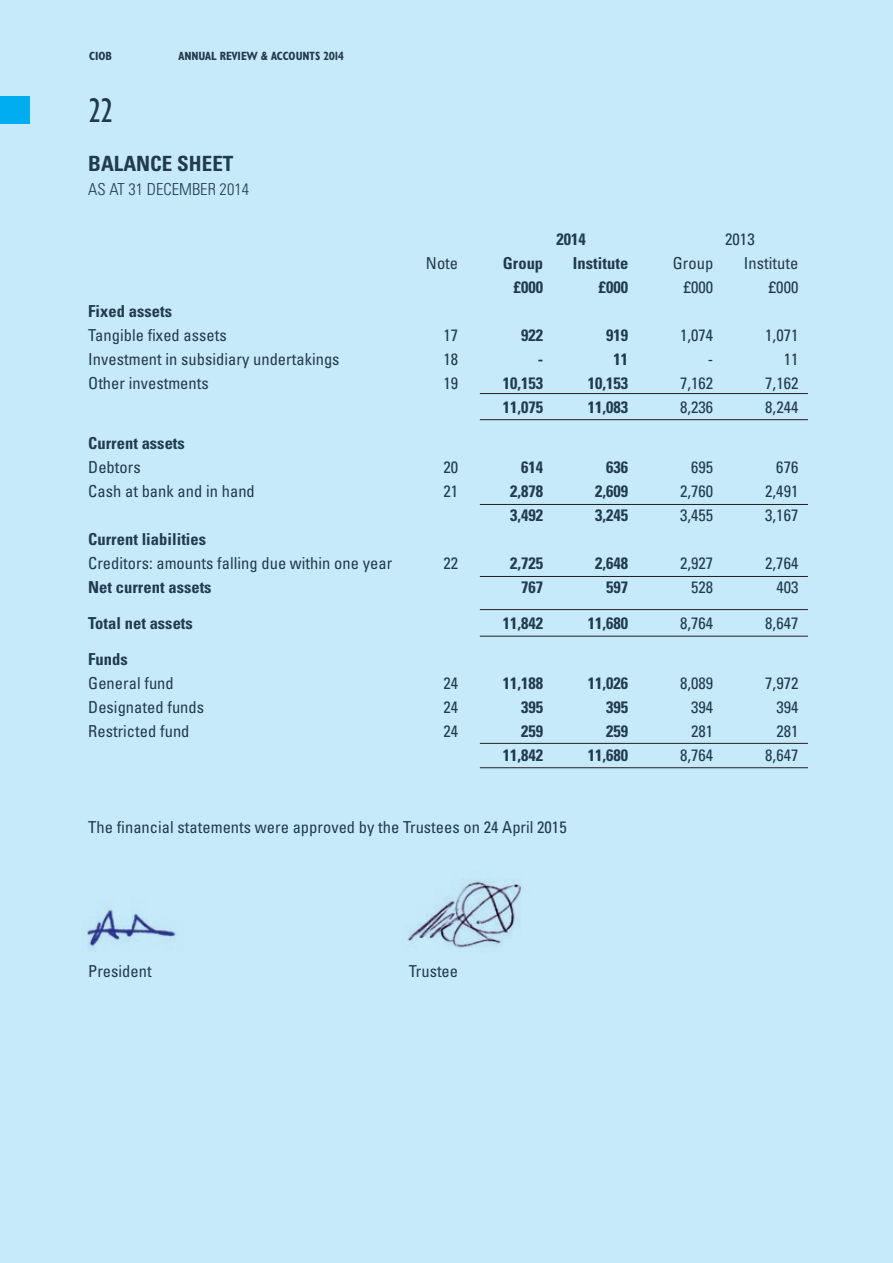
<style>
.page{position:relative;width:893px;height:1263px;background:#c6eafa}
.page>*{position:absolute;margin:0;border:0;box-sizing:border-box;transform-origin:0 0}
.t1{font:condensed 34.5px "Humanist 521 BT";color:#213a4f}
.t2{font:700 condensed 21px "Univers";color:#213a4f}
.t3{font:condensed 16.5px/24px "Univers";color:#213a4f}
.t4{font:700 condensed 16.5px/24px "Univers";color:#213a4f}
.t5{font:300 condensed 16.5px "Univers";color:#213a4f}
.t6{font:700 condensed 12px "Humanist 521 BT";color:#213a4f}
.s1{font-weight:700}
.s2{font-weight:400}
</style>
<div class="page">
<hr style="left:480px;top:419px;width:328px;height:1px;background:#231f20">
<hr style="left:480px;top:393px;width:328px;height:1px;background:#231f20">
<hr style="left:480px;top:636px;width:328px;height:1px;background:#231f20">
<hr style="left:480px;top:609px;width:328px;height:1px;background:#231f20">
<hr style="left:480px;top:576px;width:328px;height:1px;background:#231f20">
<hr style="left:480px;top:504px;width:328px;height:1px;background:#231f20">
<hr style="left:480px;top:743px;width:328px;height:1px;background:#231f20">
<hr style="left:480px;top:767px;width:328px;height:1px;background:#231f20">
<img style="left:87px;top:909px;width:89px;height:42px">
<img style="left:407px;top:880px;width:114px;height:68px">
<div style="left:0;top:96px;width:30px;height:27px;background:#00aeef"></div>
<p class="t6" style="left:89px;top:49px;width:24px">CIOB</p>
<p class="t1" style="left:89px;top:90px;width:25px">22</p>
<p class="t6" style="left:179px;top:49px;width:167px">ANNUAL REVIEW &amp; ACCOUNTS 2014</p>
<p class="t2" style="left:88px;top:151px;width:147px">BALANCE SHEET</p>
<p class="t5" style="left:88px;top:180px;width:162px">AS AT 31 DECEMBER 2014</p>
<p class="t3" style="left:88px;top:299px;width:140px"><span class="s1">Fixed assets<br></span>Tangible fixed assets</p>
<p class="t4" style="left:557px;top:227px;width:31px">2014</p>
<p class="t3" style="left:725px;top:227px;width:31px">2013</p>
<p class="t3" style="left:426px;top:251px;width:34px">Note</p>
<p class="t4" style="left:503px;top:251px;width:42px">Group</p>
<p class="t4" style="left:573px;top:251px;width:57px">Institute</p>
<p class="t3" style="left:673px;top:251px;width:42px">Group</p>
<p class="t3" style="left:744px;top:251px;width:56px">Institute</p>
<p class="t4" style="left:514px;top:275px;width:31px">£000</p>
<p class="t4" style="left:599px;top:275px;width:31px">£000</p>
<p class="t3" style="left:684px;top:275px;width:31px">£000</p>
<p class="t3" style="left:769px;top:275px;width:31px">£000</p>
<p class="t3" style="left:443px;top:323px;width:16px">17</p>
<p class="t4" style="left:521px;top:323px;width:24px">922</p>
<p class="t4" style="left:606px;top:323px;width:24px">919</p>
<p class="t3" style="left:680px;top:323px;width:35px">1,074</p>
<p class="t3" style="left:765px;top:323px;width:35px">1,071</p>
<p class="t3" style="left:88px;top:347px;width:253px">Investment in subsidiary undertakings</p>
<p class="t3" style="left:443px;top:347px;width:16px">18</p>
<p class="t4" style="left:538px;top:347px;width:7px">-</p>
<p class="t4" style="left:614px;top:347px;width:16px">11</p>
<p class="t3" style="left:708px;top:347px;width:7px">-</p>
<p class="t3" style="left:784px;top:347px;width:16px">11</p>
<p class="t3" style="left:88px;top:371px;width:122px">Other investments</p>
<p class="t3" style="left:443px;top:371px;width:16px">19</p>
<p class="t4" style="left:503px;top:371px;width:42px">10,153</p>
<p class="t4" style="left:588px;top:371px;width:42px">10,153</p>
<p class="t3" style="left:680px;top:371px;width:35px">7,162</p>
<p class="t3" style="left:765px;top:371px;width:35px">7,162</p>
<p class="t4" style="left:503px;top:395px;width:42px">11,075</p>
<p class="t4" style="left:588px;top:395px;width:42px">11,083</p>
<p class="t3" style="left:680px;top:395px;width:35px">8,236</p>
<p class="t3" style="left:765px;top:395px;width:35px">8,244</p>
<p class="t4" style="left:88px;top:431px;width:98px">Current assets<br><span class="s2">Debtors</span></p>
<p class="t3" style="left:443px;top:455px;width:16px">20</p>
<p class="t4" style="left:521px;top:455px;width:24px">614</p>
<p class="t4" style="left:606px;top:455px;width:24px">636</p>
<p class="t3" style="left:691px;top:455px;width:24px">695</p>
<p class="t3" style="left:776px;top:455px;width:24px">676</p>
<p class="t3" style="left:88px;top:479px;width:168px">Cash at bank and in hand</p>
<p class="t3" style="left:443px;top:479px;width:16px">21</p>
<p class="t4" style="left:510px;top:479px;width:35px">2,878</p>
<p class="t4" style="left:595px;top:479px;width:35px">2,609</p>
<p class="t3" style="left:680px;top:479px;width:35px">2,760</p>
<p class="t3" style="left:765px;top:479px;width:35px">2,491</p>
<p class="t4" style="left:510px;top:503px;width:35px">3,492</p>
<p class="t4" style="left:595px;top:503px;width:35px">3,245</p>
<p class="t3" style="left:680px;top:503px;width:35px">3,455</p>
<p class="t3" style="left:765px;top:503px;width:35px">3,167</p>
<p class="t3" style="left:88px;top:527px;width:305px"><span class="s1">Current liabilities<br></span>Creditors: amounts falling due within one year</p>
<p class="t3" style="left:443px;top:551px;width:16px">22</p>
<p class="t4" style="left:510px;top:551px;width:35px">2,725</p>
<p class="t4" style="left:595px;top:551px;width:35px">2,648</p>
<p class="t3" style="left:680px;top:551px;width:35px">2,927</p>
<p class="t3" style="left:765px;top:551px;width:35px">2,764</p>
<p class="t4" style="left:88px;top:575px;width:125px">Net current assets</p>
<p class="t4" style="left:521px;top:575px;width:24px">767</p>
<p class="t4" style="left:606px;top:575px;width:24px">597</p>
<p class="t3" style="left:691px;top:575px;width:24px">528</p>
<p class="t3" style="left:776px;top:575px;width:24px">403</p>
<p class="t4" style="left:88px;top:611px;width:106px">Total net assets</p>
<p class="t4" style="left:503px;top:611px;width:42px">11,842</p>
<p class="t4" style="left:588px;top:611px;width:42px">11,680</p>
<p class="t3" style="left:680px;top:611px;width:35px">8,764</p>
<p class="t3" style="left:765px;top:611px;width:35px">8,647</p>
<p class="t3" style="left:88px;top:647px;width:87px"><span class="s1">Funds<br></span>General fund</p>
<p class="t3" style="left:443px;top:671px;width:16px">24</p>
<p class="t4" style="left:503px;top:671px;width:42px">11,188</p>
<p class="t4" style="left:588px;top:671px;width:42px">11,026</p>
<p class="t3" style="left:680px;top:671px;width:35px">8,089</p>
<p class="t3" style="left:765px;top:671px;width:35px">7,972</p>
<p class="t3" style="left:88px;top:695px;width:117px">Designated funds</p>
<p class="t3" style="left:443px;top:695px;width:16px">24</p>
<p class="t4" style="left:521px;top:695px;width:24px">395</p>
<p class="t4" style="left:606px;top:695px;width:24px">395</p>
<p class="t3" style="left:691px;top:695px;width:24px">394</p>
<p class="t3" style="left:776px;top:695px;width:24px">394</p>
<p class="t3" style="left:88px;top:719px;width:103px">Restricted fund</p>
<p class="t3" style="left:443px;top:719px;width:16px">24</p>
<p class="t4" style="left:521px;top:719px;width:24px">259</p>
<p class="t4" style="left:606px;top:719px;width:24px">259</p>
<p class="t3" style="left:691px;top:719px;width:24px">281</p>
<p class="t3" style="left:776px;top:719px;width:24px">281</p>
<p class="t4" style="left:503px;top:743px;width:42px">11,842</p>
<p class="t4" style="left:588px;top:743px;width:42px">11,680</p>
<p class="t3" style="left:680px;top:743px;width:35px">8,764</p>
<p class="t3" style="left:765px;top:743px;width:35px">8,647</p>
<p class="t3" style="left:88px;top:815px;width:480px">The financial statements were approved by the Trustees on 24 April 2015</p>
<p class="t3" style="left:88px;top:959px;width:65px">President</p>
<p class="t3" style="left:409px;top:959px;width:51px">Trustee</p>
</div>
